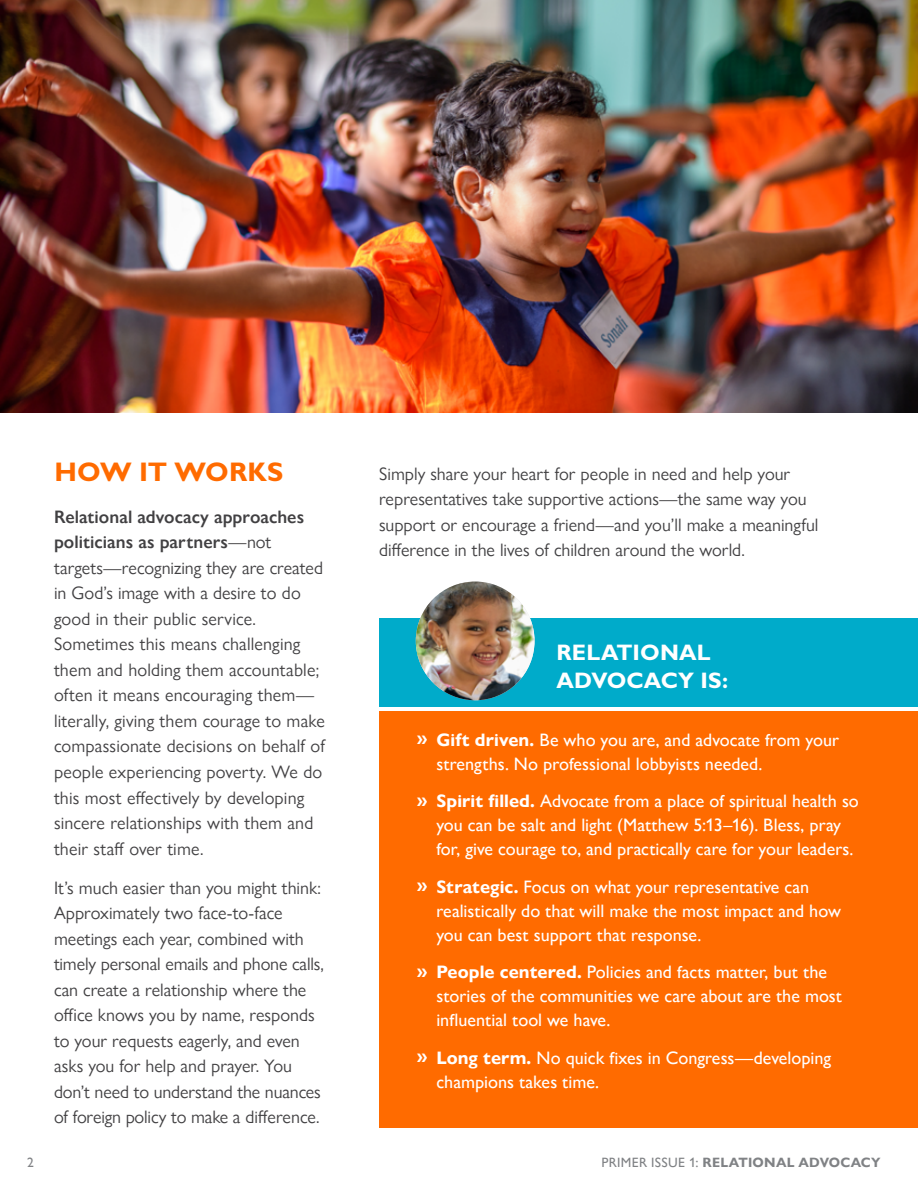
<style>
.page{position:relative;width:918px;height:1188px;background:#fff}
.page>*{position:absolute;margin:0;border:0;box-sizing:border-box;transform-origin:0 0}
.t1{font:700 27px "Gill Sans Std";letter-spacing:.005em;color:#ff6b00}
.t2{font:700 22.5px/27.8px "Gill Sans Std";letter-spacing:.005em;color:#fff}
.t3{font:18px/25.5px "Gill Sans Nova";color:#414042}
.t4{font:500 18px/24px "Gill Sans Nova";color:#fff}
.t5{font:700 13.5px "Gill Sans Nova";letter-spacing:.02em;color:#808285}
.t6{font:500 13.5px "Gill Sans Nova";color:#808285}
.s1{font-weight:600}
.s2{font-weight:700}
.s3{font-weight:500}
</style>
<div class="page">
<div style="left:379px;top:711px;width:539px;height:417px;background:#ff6b00"></div>
<div style="left:379px;top:618px;width:539px;height:89px;background:#00abca"></div>
<img style="left:0;top:0;width:918px;height:413px">
<img style="left:416px;top:582px;width:119px;height:118px;border-radius:59px">
<h1 class="t1" style="left:55px;top:456px;width:230px">HOW IT WORKS</h1>
<p class="t3" style="left:54px;top:504px;width:273px"><span class="s1">Relational advocacy approaches politicians as partners</span>—not targets—recognizing they are created in God’s image with a desire to do good in their public service.<br>Sometimes this means challenging them and holding them accountable; often it means encouraging them— literally, giving them courage to make compassionate decisions on behalf of people experiencing poverty. We do this most effectively by developing sincere relationships with them and their staff over time.</p>
<p class="t3" style="left:54px;top:874px;width:272px">It’s much easier than you might think:<br>Approximately two face-to-face meetings each year, combined with timely personal emails and phone calls, can create a relationship where the office knows you by name, responds to your requests eagerly, and even asks you for help and prayer. You don’t need to understand the nuances of foreign policy to make a difference.</p>
<p class="t3" style="left:379px;top:461px;width:441px">Simply share your heart for people in need and help your representatives take supportive actions—the same way you support or encourage a friend—and you’ll make a meaningful difference in the lives of children around the world.</p>
<p class="t2" style="left:556px;top:639px;width:173px">RELATIONAL<br>ADVOCACY IS:</p>
<p class="t4" style="left:436px;top:728px;width:404px;text-indent:-19px"><span class="s2">» Gift driven.</span> Be who you are, and advocate from your strengths. No professional lobbyists needed.</p>
<p class="t4" style="left:436px;top:789px;width:424px;text-indent:-19px"><span class="s2">» Spirit filled.</span> Advocate from a place of spiritual health so you can be salt and light (Matthew 5:13–16). Bless, pray for, give courage to, and practically care for your leaders.</p>
<p class="t4" style="left:436px;top:875px;width:406px;text-indent:-19px"><span class="s2">» Strategic.</span> Focus on what your representative can realistically do that will make the most impact and how you can best support that response.</p>
<p class="t4" style="left:436px;top:960px;width:407px;text-indent:-19px"><span class="s2">» People centered.</span> Policies and facts matter, but the stories of the communities we care about are the most influential tool we have.</p>
<p class="t4" style="left:436px;top:1046px;width:396px;text-indent:-19px"><span class="s2">» Long term.</span> No quick fixes in Congress—developing champions takes time.</p>
<p class="t6" style="left:27px;top:1154px;width:8px">2</p>
<p class="t5" style="left:602px;top:1154px;width:280px"><span class="s3">PRIMER ISSUE 1:</span> RELATIONAL ADVOCACY</p>
</div>
